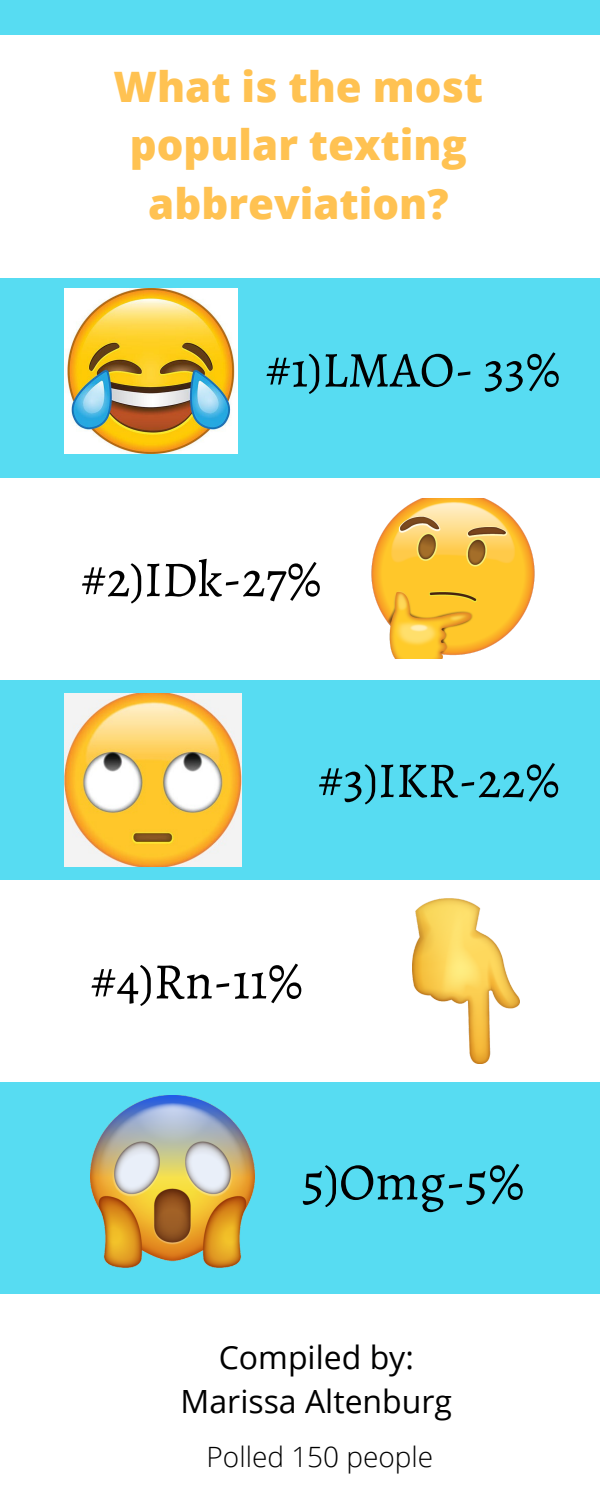
<style>
.page{position:relative;width:600px;height:1500px;background:#57dcf2}
.page>*{position:absolute;margin:0;border:0;box-sizing:border-box;transform-origin:0 0}
.t1{font:52.6px "Alegreya";color:#000}
.t2{font:51.2px "Alegreya";color:#000}
.t3{font:50.4px "Alegreya";color:#000}
.t4{font:50.3px "Alegreya";color:#000}
.t5{font:50.2px "Alegreya";color:#000}
.t6{font:800 42px/58.5px "Open Sans";color:#ffc252;text-align:center}
.t7{font:32px/44.2px "Open Sans";color:#000;text-align:center}
.t8{font:300 28px "Open Sans";color:#000}
</style>
<div class="page">
<div style="left:0;top:32px;width:600px;height:246px;background:#fff"></div>
<div style="left:0;top:0;width:600px;height:34px;background:#57dcf2"></div>
<div style="left:0;top:1294px;width:600px;height:206px;background:#fff"></div>
<div style="left:0;top:478px;width:600px;height:202px;background:#fff"></div>
<div style="left:0;top:880px;width:600px;height:202px;background:#fff"></div>
<img style="left:65px;top:288px;width:173px;height:166px">
<img style="left:371px;top:499px;width:164px;height:160px">
<img style="left:91px;top:1095px;width:163px;height:173px">
<img style="left:413px;top:899px;width:107px;height:164px">
<img style="left:65px;top:693px;width:177px;height:174px">
<p class="t6" style="left:114px;top:56px;width:371px">What is the most popular texting abbreviation?</p>
<p class="t3" style="left:266px;top:335px;width:295px">#1)LMAO- 33%</p>
<p class="t4" style="left:81px;top:545px;width:240px">#2)IDk-27%</p>
<p class="t5" style="left:318px;top:746px;width:242px">#3)IKR-22%</p>
<p class="t2" style="left:91px;top:946px;width:213px">#4)Rn-11%</p>
<p class="t1" style="left:302px;top:1146px;width:223px">5)Omg-5%</p>
<p class="t7" style="left:181px;top:1334px;width:273px">Compiled by:<br>Marissa Altenburg</p>
<p class="t8" style="left:207px;top:1437px;width:228px">Polled 150 people</p>
</div>
